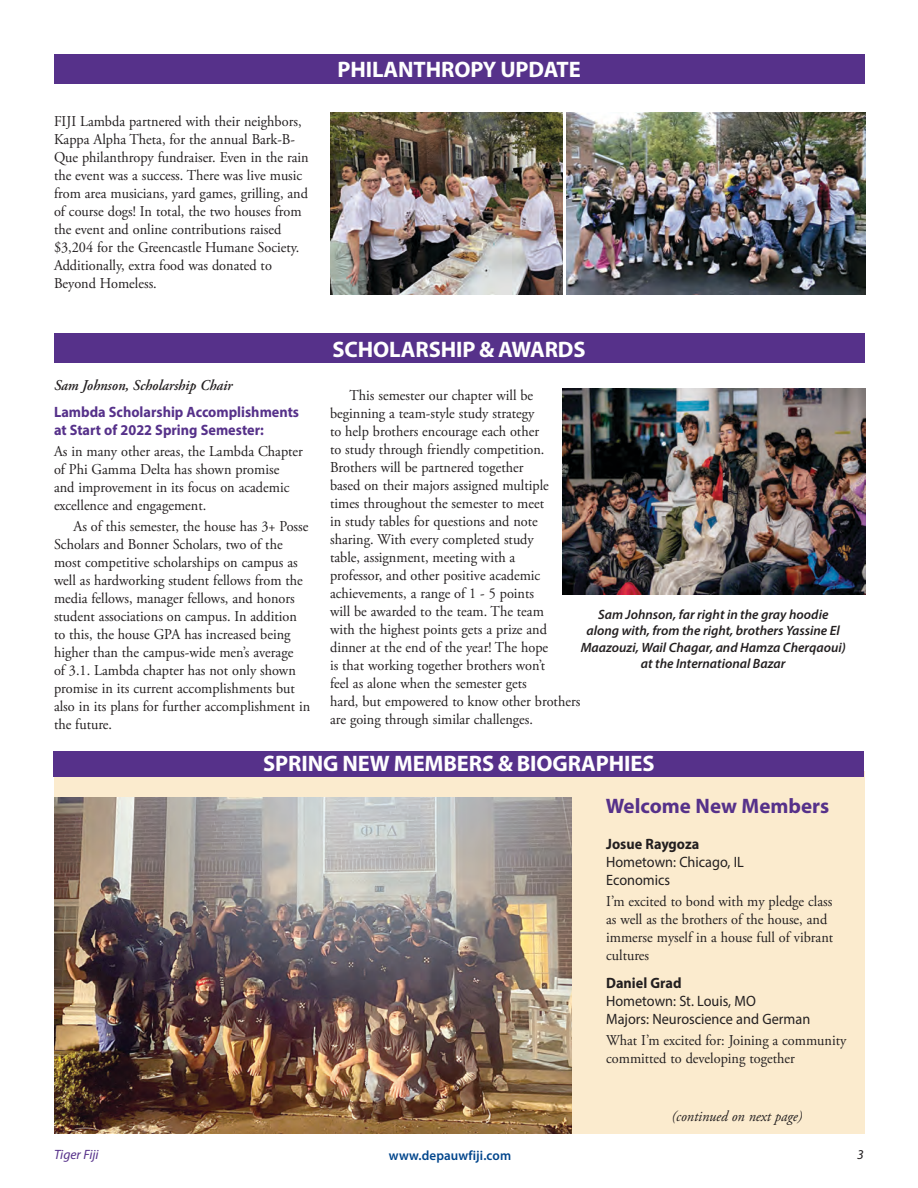
<style>
.page{position:relative;width:918px;height:1188px;background:#fff}
.page>*{position:absolute;margin:0;border:0;box-sizing:border-box;transform-origin:0 0}
.t1{font:700 22.5px "Myriad Pro";letter-spacing:-.005em;color:#fff}
.t2{font:700 21px "Myriad Pro";color:#56318a}
.t3{font:15px/18px "Adobe Garamond Pro";color:#231f20;scale:.95 1}
.t4{font:15px/18px "Myriad Pro";color:#231f20;scale:.95 1}
.t5{font:700 15px/18px "Myriad Pro";color:#56318a;scale:.95 1}
.t6{font:italic 600 15px "Adobe Garamond Pro";color:#231f20;scale:.95 1}
.t7{font:700 15px "Myriad Pro";color:#231f20;scale:.95 1}
.t8{font:italic 15px "Adobe Garamond Pro";color:#231f20;scale:.95 1}
.t9{font:italic 600 13.5px/16.5px "Myriad Pro";color:#231f20;text-align:center}
.t10{font:600 13.5px "Myriad Pro";letter-spacing:.01em;color:#00458c}
.t11{font:italic 13.5px "Myriad Pro";color:#56318a}
.t12{font:italic 13.5px "Myriad Pro";color:#231f20}
</style>
<div class="page">
<div style="left:54px;top:771px;width:810px;height:363px;background:#fbebce"></div>
<div style="left:54px;top:54px;width:810px;height:29px;background:#56318a"></div>
<img style="left:330px;top:113px;width:232px;height:181px">
<img style="left:566px;top:113px;width:299px;height:181px">
<div style="left:54px;top:333px;width:810px;height:30px;background:#56318a"></div>
<img style="left:562px;top:389px;width:303px;height:206px">
<div style="left:54px;top:751px;width:810px;height:26px;background:#56318a"></div>
<img style="left:54px;top:798px;width:517px;height:336px">
<p class="t3" style="left:54px;top:113px;width:270px">FIJI Lambda partnered with their neighbors, Kappa Alpha Theta, for the annual Bark-B-Que philanthropy fundraiser. Even in the rain the event was a success. There was live music from area musicians, yard games, grilling, and of course dogs! In total, the two houses from the event and online contributions raised $3,204 for the Greencastle Humane Society.<br>Additionally, extra food was donated to Beyond Homeless.</p>
<p class="t6" style="left:54px;top:376px;width:189px">Sam Johnson, Scholarship Chair</p>
<p class="t5" style="left:54px;top:402px;width:260px">Lambda Scholarship Accomplishments at Start of 2022 Spring Semester:</p>
<p class="t3" style="left:54px;top:443px;width:264px">As in many other areas, the Lambda Chapter of Phi Gamma Delta has shown promise and improvement in its focus on academic excellence and engagement.</p>
<p class="t3" style="left:54px;top:518px;width:271px;text-indent:19px">As of this semester, the house has 3+ Posse Scholars and Bonner Scholars, two of the most competitive scholarships on campus as well as hardworking student fellows from the media fellows, manager fellows, and honors student associations on campus. In addition to this, the house GPA has increased being higher than the campus-wide men’s average<br>of 3.1. Lambda chapter has not only shown promise in its current accomplishments but also in its plans for further accomplishment in the future.</p>
<h1 class="t1" style="left:337px;top:55px;width:245px">PHILANTHROPY UPDATE</h1>
<h1 class="t1" style="left:333px;top:334px;width:255px">SCHOLARSHIP &amp; AWARDS</h1>
<p class="t3" style="left:330px;top:386px;width:265px;text-indent:19px">This semester our chapter will be beginning a team-style study strategy<br>to help brothers encourage each other<br>to study through friendly competition.<br>Brothers will be partnered together<br>based on their majors assigned multiple times throughout the semester to meet<br>in study tables for questions and note sharing. With every completed study<br>table, assignment, meeting with a<br>professor, and other positive academic achievements, a range of 1 - 5 points<br>will be awarded to the team. The team<br>with the highest points gets a prize and dinner at the end of the year! The hope<br>is that working together brothers won’t<br>feel as alone when the semester gets<br>hard, but empowered to know other brothers are going through similar challenges.</p>
<p class="t9" style="left:581px;top:605px;width:267px">Sam Johnson, far right in the gray hoodie along with, from the right, brothers Yassine El Maazouzi, Wail Chagar, and Hamza Cherqaoui) at the International Bazar</p>
<h1 class="t1" style="left:263px;top:749px;width:393px">SPRING NEW MEMBERS &amp; BIOGRAPHIES</h1>
<h2 class="t2" style="left:606px;top:793px;width:225px">Welcome New Members</h2>
<p class="t7" style="left:606px;top:834px;width:99px">Josue Raygoza</p>
<p class="t4" style="left:606px;top:852px;width:147px">Hometown: Chicago, IL<br>Economics</p>
<p class="t3" style="left:606px;top:893px;width:240px">I’m excited to bond with my pledge class as well as the brothers of the house, and immerse myself in a house full of vibrant cultures</p>
<p class="t7" style="left:606px;top:973px;width:81px">Daniel Grad</p>
<p class="t4" style="left:606px;top:991px;width:216px">Hometown: St. Louis, MO<br>Majors: Neuroscience and German</p>
<p class="t3" style="left:606px;top:1032px;width:254px">What I’m excited for: Joining a community committed to developing together</p>
<p class="t8" style="left:672px;top:1107px;width:139px">(continued on next page)</p>
<p class="t11" style="left:54px;top:1146px;width:46px">Tiger Fiji</p>
<p class="t10" style="left:389px;top:1146px;width:124px">www.depauwfiji.com</p>
<p class="t12" style="left:857px;top:1146px;width:8px">3</p>
</div>
